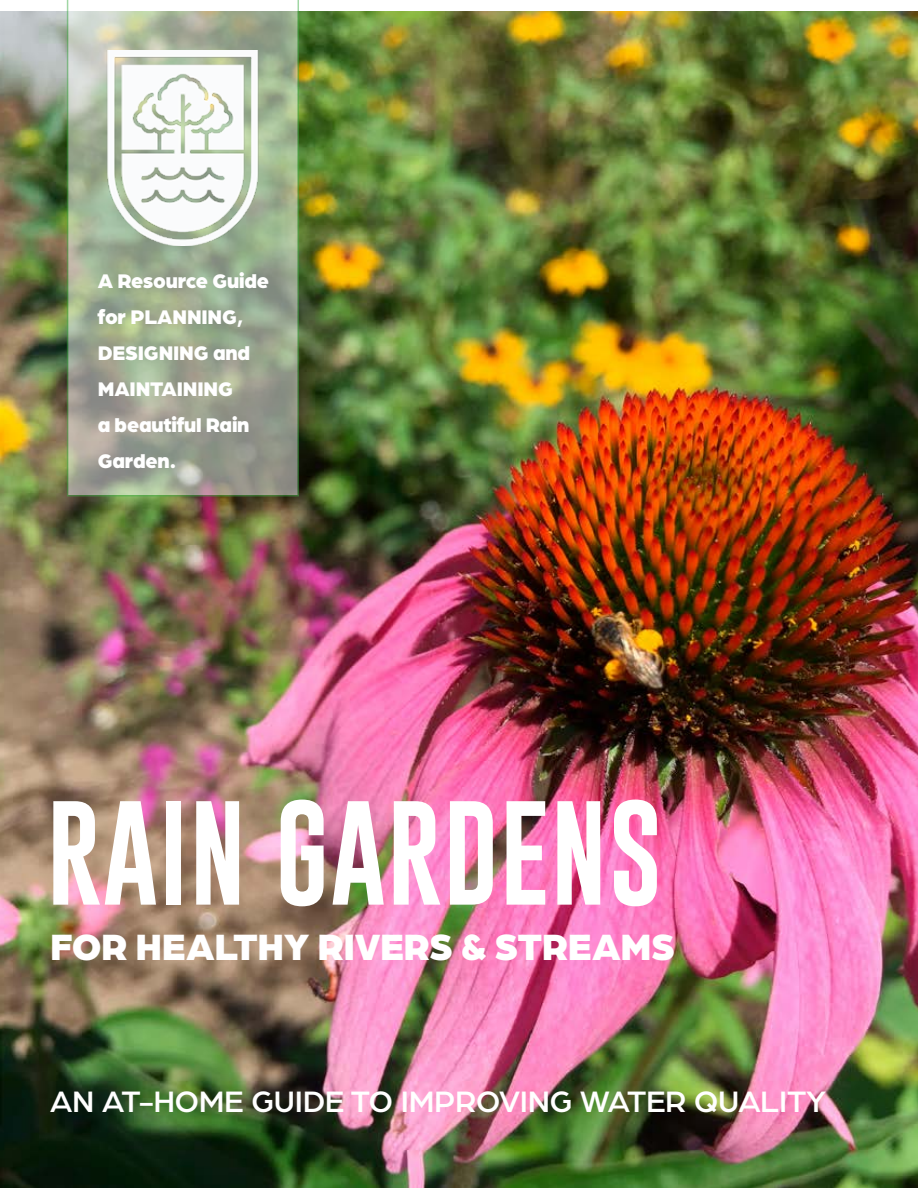
<style>
.page{position:relative;width:918px;height:1188px;background:#fff}
.page>*{position:absolute;margin:0;border:0;box-sizing:border-box;transform-origin:0 0}
.t1{font:108px "Gobold Lowplus";letter-spacing:.01em;color:#fff}
.t2{font:900 39px "Arboria";letter-spacing:-.01em;color:#fff}
.t3{font:500 31.5px "Arboria";letter-spacing:-.01em;color:#fff}
.t4{font:900 21px/36px "Arboria";letter-spacing:-.01em;color:#fff}
</style>
<div class="page">
<img style="left:0;top:11px;width:918px;height:1177px">
<svg style="left:67px;top:0;width:232px;height:496px"></svg>
<img style="left:100px;top:50px;width:163px;height:196px">
<p class="t4" style="left:98px;top:261px;width:173px">A Resource Guide for PLANNING,<br>DESIGNING and<br>MAINTAINING<br>a beautiful Rain<br>Garden.</p>
<h1 class="t1" style="left:46px;top:784px;width:618px">RAIN GARDENS</h1>
<h2 class="t2" style="left:50px;top:919px;width:627px">FOR HEALTHY RIVERS &amp; STREAMS</h2>
<h3 class="t3" style="left:50px;top:1080px;width:777px">AN AT-HOME GUIDE TO IMPROVING WATER QUALITY</h3>
</div>
